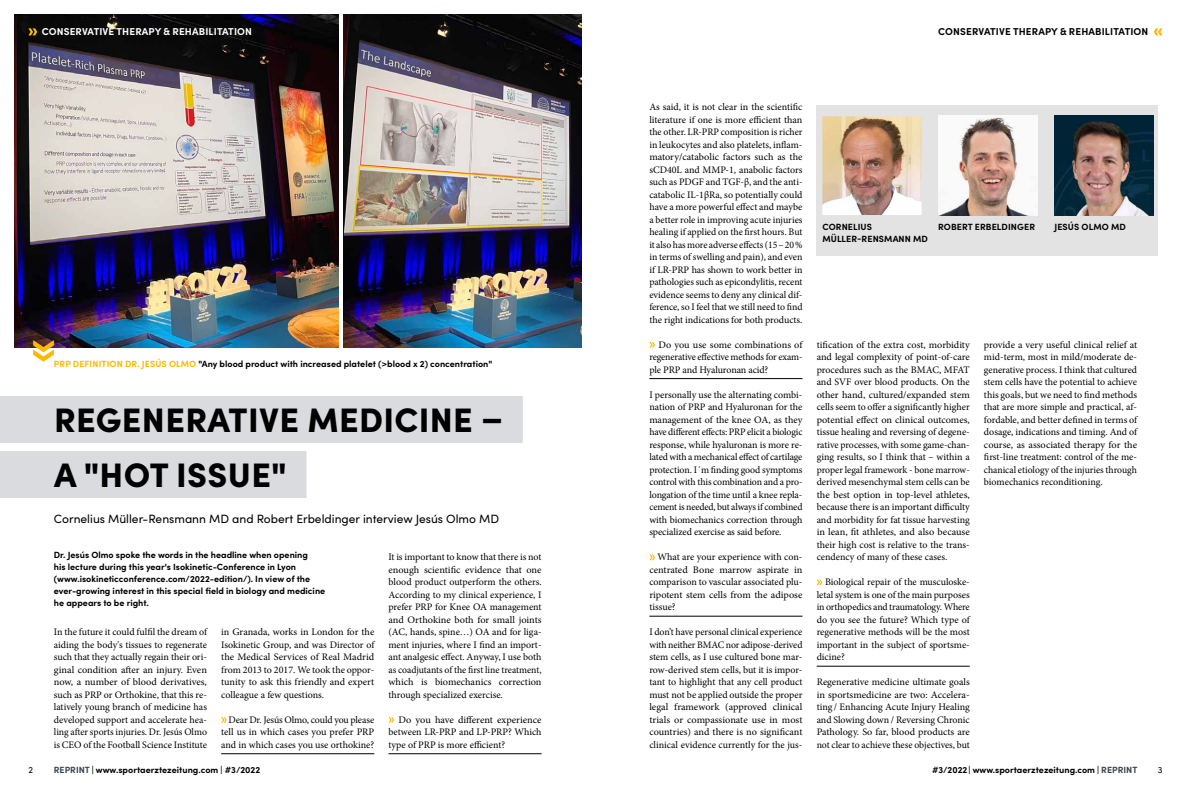
<style>
.page{position:relative;width:1191px;height:794px;background:#fff}
.page>*{position:absolute;margin:0;border:0;box-sizing:border-box;transform-origin:0 0}
.t1{font:900 34px/55px "Sofia Pro";letter-spacing:.01em;color:#000}
.t2{font:12px "Sofia Pro";color:#000}
.t3{font:10px/12.5px "Minion Pro";letter-spacing:-.005em;color:#000;text-align:justify}
.t4{font:700 10px "Sofia Pro";letter-spacing:.015em;color:#fff}
.t5{font:700 10px "Sofia Pro";letter-spacing:.015em;color:#000}
.t6{font:700 9px/12px "Sofia Pro";color:#000}
.t7{font:9px "Sofia Pro";color:#000}
.s1{color:#fbba00}
.s2{color:#38444f}
</style>
<div class="page">
<img style="left:14px;top:14px;width:324px;height:334px">
<svg style="left:28px;top:28px;width:9px;height:7px"></svg>
<hr style="left:649px;top:378px;width:153px;height:1px;background:#000">
<hr style="left:649px;top:616px;width:153px;height:1px;background:#000">
<svg style="left:649px;top:342px;width:6px;height:6px"></svg>
<svg style="left:649px;top:554px;width:6px;height:6px"></svg>
<div style="left:816px;top:105px;width:342px;height:150px;background:#e3e3e3"></div>
<img style="left:822px;top:116px;width:99px;height:99px">
<img style="left:938px;top:116px;width:99px;height:99px">
<img style="left:1054px;top:116px;width:99px;height:99px">
<img style="left:343px;top:14px;width:238px;height:333px">
<hr style="left:221px;top:753px;width:153px;height:1px;background:#000">
<svg style="left:221px;top:717px;width:6px;height:6px"></svg>
<hr style="left:388px;top:753px;width:153px;height:1px;background:#000">
<svg style="left:388px;top:717px;width:6px;height:6px"></svg>
<div style="left:0;top:396px;width:523px;height:47px;background:#dadbde"></div>
<div style="left:0;top:451px;width:306px;height:47px;background:#dadbde"></div>
<svg style="left:33px;top:340px;width:21px;height:22px"></svg>
<hr style="left:816px;top:666px;width:153px;height:1px;background:#000">
<svg style="left:816px;top:579px;width:6px;height:6px"></svg>
<svg style="left:1153px;top:28px;width:9px;height:7px"></svg>
<p class="t4" style="left:42px;top:24px;width:212px">CONSERVATIVE THERAPY &amp; REHABILITATION</p>
<p class="t5" style="left:938px;top:24px;width:212px">CONSERVATIVE THERAPY &amp; REHABILITATION</p>
<p class="t7" style="left:28px;top:763px;width:6px">2</p>
<p class="t6" style="left:54px;top:357px;width:440px"><span class="s1">PRP DEFINITION DR. JESÚS OLMO</span> "Any blood product with increased platelet (&gt;blood x 2) concentration"</p>
<h1 class="t1" style="left:54px;top:389px;width:450px">REGENERATIVE MEDICINE –<br>A "HOT ISSUE"</h1>
<p class="t2" style="left:54px;top:510px;width:447px">Cornelius Müller-Rensmann MD and Robert Erbeldinger interview Jesús Olmo MD</p>
<p class="t6" style="left:54px;top:548px;width:273px">Dr. Jesús Olmo spoke the words in the headline when opening<br>his lecture during this year's Isokinetic-Conference in Lyon (www.isokineticconference.com/2022-edition/). In view of the ever-growing interest in this special field in biology and medicine he appears to be right.</p>
<p class="t3" style="left:54px;top:626px;width:155px">In the future it could fulfil the dream of aiding the body's tissues to regenerate such that they actually regain their ori&shy;ginal condition after an injury. Even now, a number of blood derivatives, such as PRP or Orthokine, that this re&shy;latively young branch of medicine has developed support and accelerate hea&shy;ling after sports injuries. Dr. Jesús Olmo is CEO of the Football Science Institute</p>
<p class="t3" style="left:221px;top:626px;width:155px">in Granada, works in London for the Isokinetic Group, and was Director of the Medical Services of Real Madrid from 2013 to 2017. We took the oppor&shy;tunity to ask this friendly and expert colleague a few questions.</p>
<p class="t3" style="left:221px;top:713px;width:155px;text-indent:7px">Dear Dr. Jesús Olmo, could you please tell us in which cases you prefer PRP and in which cases you use orthokine?</p>
<p class="t3" style="left:388px;top:551px;width:155px">It is important to know that there is not enough scientific evidence that one blood product outperform the others.<br>According to my clinical experience, I prefer PRP for Knee OA management and Orthokine both for small joints (AC, hands, spine…) OA and for liga&shy;ment injuries, where I find an import&shy;ant analgesic effect. Anyway, I use both as coadjutants of the first line treatment, which is biomechanics correction through specialized exercise.</p>
<p class="t3" style="left:388px;top:713px;width:155px;text-indent:10px">Do you have different experience between LR-PRP and LP-PRP? Which type of PRP is more efficient?</p>
<p class="t3" style="left:649px;top:101px;width:155px">As said, it is not clear in the scientific literature if one is more efficient than the other. LR-PRP composition is richer in leukocytes and also platelets, inflam&shy;matory/catabolic factors such as the sCD40L and MMP-1, anabolic factors such as PDGF and TGF-β, and the anti&shy;catabolic IL-1βRa, so potentially could have a more powerful effect and maybe a better role in improving acute injuries healing if applied on the first hours. But it also has more adverse effects (15–20% in terms of swelling and pain), and even if LR-PRP has shown to work better in pathologies such as epicondylitis, recent evidence seems to deny any clinical dif&shy;ference, so I feel that we still need to find the right indications for both products.</p>
<p class="t3" style="left:649px;top:338px;width:155px;text-indent:9px">Do you use some combinations of regenerative effective methods for exam&shy;ple PRP and Hyaluronan acid?</p>
<p class="t3" style="left:649px;top:388px;width:155px">I personally use the alternating combi&shy;nation of PRP and Hyaluronan for the management of the knee OA, as they have different effects: PRP elicit a biologic response, while hyaluronan is more re&shy;lated with a mechanical effect of cartilage protection. I´m finding good symptoms control with this combination and a pro&shy;longation of the time until a knee repla&shy;cement is needed, but always if combined with biomechanics correction through specialized exercise as said before.</p>
<p class="t3" style="left:649px;top:551px;width:155px;text-indent:8px">What are your experience with con&shy;centrated Bone marrow aspirate in comparison to vascular associated plu&shy;ripotent stem cells from the adipose tissue?</p>
<p class="t3" style="left:649px;top:626px;width:155px">I don’t have personal clinical experience with neither BMAC nor adipose-derived stem cells, as I use cultured bone mar&shy;row-derived stem cells, but it is impor&shy;tant to highlight that any cell product must not be applied outside the proper legal framework (approved clinical trials or compassionate use in most countries) and there is no significant clinical evidence currently for the jus-</p>
<p class="t6" style="left:822px;top:220px;width:51px">CORNELIUS</p>
<p class="t6" style="left:938px;top:220px;width:98px">ROBERT ERBELDINGER</p>
<p class="t6" style="left:822px;top:232px;width:107px">MÜLLER-RENSMANN MD</p>
<p class="t6" style="left:1054px;top:220px;width:73px">JESÚS OLMO MD</p>
<p class="t3" style="left:816px;top:338px;width:155px">tification of the extra cost, morbidity and legal complexity of point-of-care procedures such as the BMAC, MFAT and SVF over blood products. On the other hand, cultured/expanded stem cells seem to offer a significantly higher potential effect on clinical outcomes, tissue healing and reversing of degene&shy;rative processes, with some game-chan&shy;ging results, so I think that – within a proper legal framework - bone marrow&shy;derived mesenchymal stem cells can be the best option in top-level athletes, because there is an important difficulty and morbidity for fat tissue harvesting in lean, fit athletes, and also because their high cost is relative to the trans&shy;cendency of many of these cases.</p>
<p class="t3" style="left:816px;top:576px;width:155px;text-indent:8px">Biological repair of the musculoske&shy;letal system is one of the main purposes in orthopedics and traumatology. Where do you see the future? Which type of regenerative methods will be the most important in the subject of sportsme&shy;dicine?</p>
<p class="t3" style="left:816px;top:676px;width:155px">Regenerative medicine ultimate goals in sportsmedicine are two: Accelera&shy;ting / Enhancing Acute Injury Healing and Slowing down / Reversing Chronic Pathology. So far, blood products are not clear to achieve these objectives, but</p>
<p class="t3" style="left:984px;top:338px;width:155px">provide a very useful clinical relief at mid-term, most in mild/moderate de&shy;generative process. I think that cultured stem cells have the potential to achieve this goals, but we need to find methods that are more simple and practical, af&shy;fordable, and better defined in terms of dosage, indications and timing. And of course, as associated therapy for the first-line treatment: control of the me&shy;chanical etiology of the injuries through biomechanics reconditioning.</p>
<p class="t6" style="left:54px;top:763px;width:208px"><span class="s2">REPRINT</span> | www.sportaerztezeitung.com | #3/2022</p>
<p class="t6" style="left:932px;top:763px;width:207px">#3/2022| www.sportaerztezeitung.com | <span class="s2">REPRINT</span></p>
<p class="t7" style="left:1158px;top:763px;width:6px">3</p>
</div>
